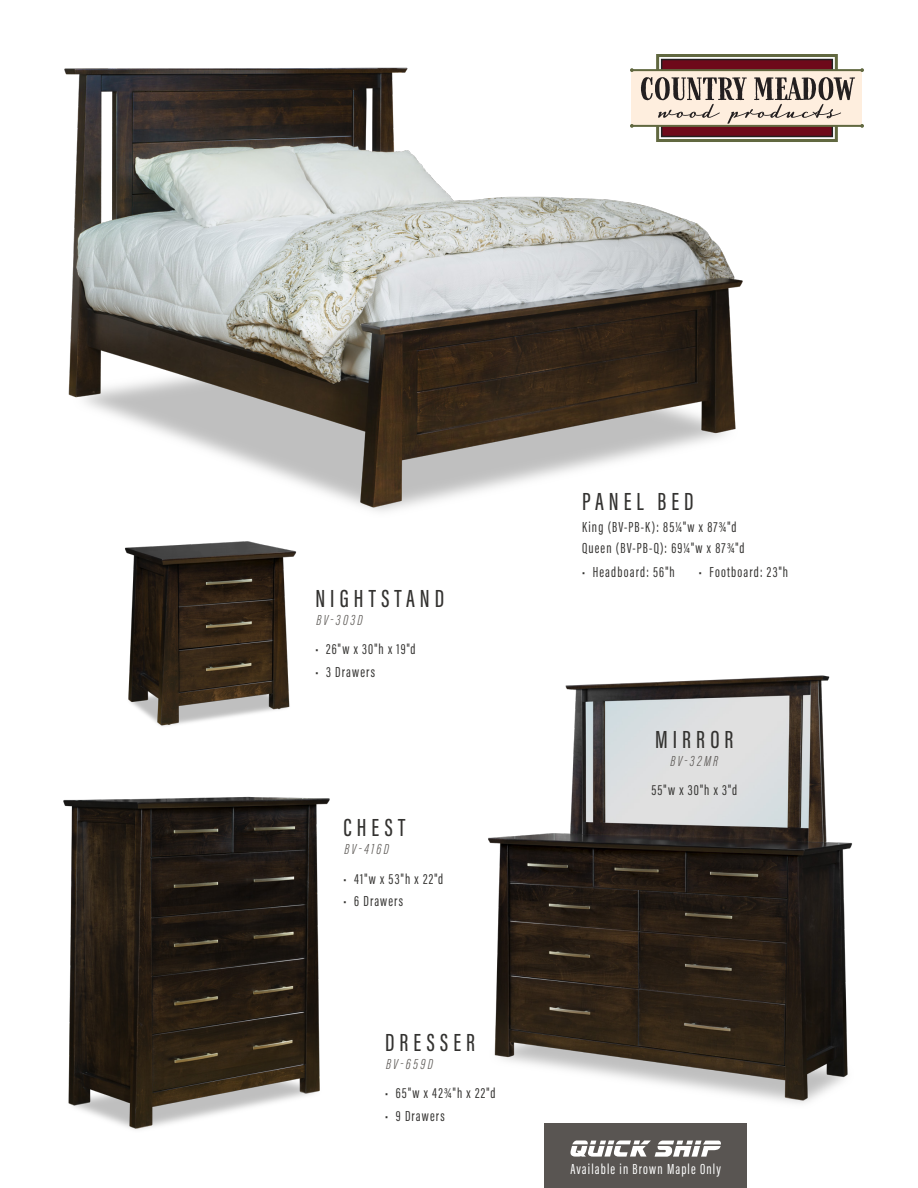
<style>
.page{position:relative;width:918px;height:1188px;background:#fff}
.page>*{position:absolute;margin:0;border:0;box-sizing:border-box;transform-origin:0 0}
.Product_Name{font:500 25.5px "Acumin Pro Extra Cond";letter-spacing:.2em;color:#333230}
.Bed_Sizes{font:15px "Acumin Pro Extra Cond";letter-spacing:.075em;color:#333230}
.Item{font:italic 300 15px "Acumin Pro Extra Cond";letter-spacing:.15em;color:#595552}
.Bed_Sizes-2{font:15px "Acumin Pro Extra Cond";letter-spacing:.075em;color:#fff}
.Bullets{font:15px "Acumin Pro Extra Cond";color:#333230}
</style>
<div class="page">
<img style="left:63px;top:796px;width:267px;height:334px">
<img style="left:125px;top:541px;width:172px;height:185px">
<img style="left:64px;top:58px;width:688px;height:454px">
<img style="left:488px;top:675px;width:365px;height:429px">
<div style="left:662px;top:60px;width:170px;height:76px;background:#6e091a"></div>
<div style="left:661px;top:59px;width:172px;height:78px;border:2px solid #231f20"></div>
<div style="left:656px;top:54px;width:182px;height:88px;border:3px solid #616840"></div>
<div style="left:632px;top:70px;width:230px;height:56px;background:#feeede"></div>
<hr style="left:632px;top:69px;width:230px;height:2px;background:#616840">
<svg style="left:630px;top:68px;width:4px;height:4px"></svg>
<hr style="left:632px;top:125px;width:230px;height:2px;background:#616840">
<svg style="left:630px;top:124px;width:4px;height:4px"></svg>
<svg style="left:641px;top:68px;width:223px;height:60px"></svg>
<div style="left:544px;top:1123px;width:203px;height:65px;background:#595552"></div>
<svg style="left:571px;top:1141px;width:150px;height:16px"></svg>
<p class="Product_Name" style="left:315px;top:583px;width:130px">NIGHTSTAND</p>
<p class="Item" style="left:316px;top:611px;width:48px">BV-303D</p>
<p class="Bed_Sizes" style="left:315px;top:640px;width:102px">• 26"w x 30"h x 19"d</p>
<p class="Bed_Sizes" style="left:315px;top:663px;width:61px">• 3 Drawers</p>
<p class="Product_Name" style="left:343px;top:813px;width:63px">CHEST</p>
<p class="Item" style="left:345px;top:840px;width:46px">BV-416D</p>
<p class="Bed_Sizes" style="left:343px;top:869px;width:101px">• 41"w x 53"h x 22"d</p>
<p class="Bed_Sizes" style="left:343px;top:892px;width:61px">• 6 Drawers</p>
<p class="Product_Name" style="left:385px;top:1027px;width:91px">DRESSER</p>
<p class="Item" style="left:386px;top:1055px;width:48px">BV-659D</p>
<p class="Bed_Sizes" style="left:385px;top:1084px;width:112px">• 65"w x 42¾"h x 22"d</p>
<p class="Bed_Sizes" style="left:385px;top:1106px;width:61px">• 9 Drawers</p>
<p class="Product_Name" style="left:582px;top:486px;width:113px">PANEL BED</p>
<p class="Bed_Sizes" style="left:582px;top:518px;width:156px">King (BV-PB-K): 85¼"w x 87¾"d</p>
<p class="Bed_Sizes" style="left:582px;top:539px;width:164px">Queen (BV-PB-Q): 69¼"w x 87¾"d</p>
<p class="Bed_Sizes" style="left:582px;top:563px;width:94px">• Headboard: 56"h</p>
<p class="Bed_Sizes" style="left:699px;top:563px;width:91px">• Footboard: 23"h</p>
<p class="Product_Name" style="left:655px;top:724px;width:80px">MIRROR</p>
<p class="Item" style="left:670px;top:752px;width:49px">BV-32MR</p>
<p class="Bullets" style="left:651px;top:781px;width:87px">55"w x 30"h x 3"d</p>
<p class="Bed_Sizes-2" style="left:571px;top:1160px;width:152px">Available in Brown Maple Only</p>
</div>
